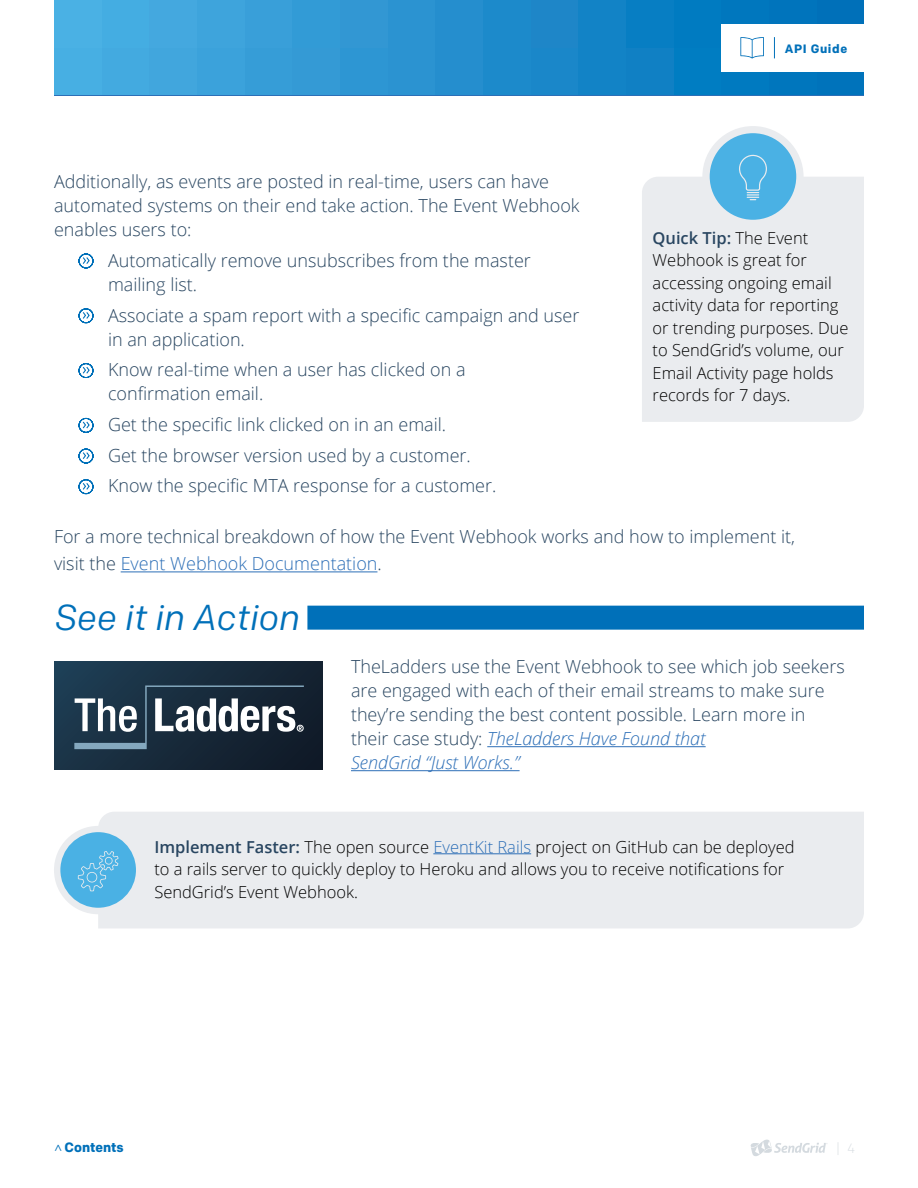
<style>
.page{position:relative;width:918px;height:1188px;background:#fff}
.page>*{position:absolute;margin:0;border:0;box-sizing:border-box;transform-origin:0 0}
.t1{font:italic 36px "Colfax";color:#0070b9}
.t2{font:300 18px/24px "Open Sans";color:#294661}
.t3{font:300 16.5px/22.5px "Open Sans";color:#000}
.t4{font:700 13.5px "Colfax";color:#0070b9}
.t5{font:300 13.5px "Colfax";color:#d4dadf}
.t6{font:13.5px "Colfax";color:#0070b9}
.t7{font:700 12.15px "Colfax";letter-spacing:.05em;color:#0070b9}
.s1{color:#2d6fb7}
.s2{font-weight:600;color:#294661}
.s3{font-style:italic;color:#2d6fb7}
</style>
<div class="page">
<div style="left:816px;top:48px;width:48px;height:47px;background:#0073bb"></div>
<div style="left:816px;top:0;width:48px;height:48px;background:#0070b9"></div>
<div style="left:769px;top:48px;width:47px;height:47px;background:#0076bd"></div>
<div style="left:769px;top:0;width:47px;height:48px;background:#0074bc"></div>
<div style="left:721px;top:48px;width:48px;height:47px;background:#007ac0"></div>
<div style="left:721px;top:0;width:48px;height:48px;background:#0077be"></div>
<div style="left:673px;top:48px;width:48px;height:47px;background:#007dc2"></div>
<div style="left:673px;top:0;width:48px;height:48px;background:#007bc1"></div>
<div style="left:626px;top:48px;width:47px;height:47px;background:#1080c4"></div>
<div style="left:626px;top:0;width:47px;height:48px;background:#077ec3"></div>
<div style="left:578px;top:48px;width:48px;height:47px;background:#1283c6"></div>
<div style="left:578px;top:0;width:48px;height:48px;background:#1283c6"></div>
<div style="left:530px;top:48px;width:48px;height:47px;background:#1a87c9"></div>
<div style="left:530px;top:0;width:48px;height:48px;background:#1e86c8"></div>
<div style="left:483px;top:48px;width:47px;height:47px;background:#1c8acb"></div>
<div style="left:483px;top:0;width:47px;height:48px;background:#1c8acb"></div>
<div style="left:435px;top:48px;width:48px;height:47px;background:#258ece"></div>
<div style="left:435px;top:0;width:48px;height:48px;background:#258ece"></div>
<div style="left:388px;top:48px;width:47px;height:47px;background:#2b93d1"></div>
<div style="left:388px;top:0;width:47px;height:48px;background:#2b93d1"></div>
<div style="left:340px;top:48px;width:48px;height:47px;background:#2d96d3"></div>
<div style="left:340px;top:0;width:48px;height:48px;background:#3297d3"></div>
<div style="left:292px;top:48px;width:48px;height:47px;background:#349ad5"></div>
<div style="left:292px;top:0;width:48px;height:48px;background:#329bd6"></div>
<div style="left:245px;top:48px;width:47px;height:47px;background:#369dd7"></div>
<div style="left:245px;top:0;width:47px;height:48px;background:#399fd9"></div>
<div style="left:197px;top:48px;width:48px;height:47px;background:#3ba2db"></div>
<div style="left:197px;top:0;width:48px;height:48px;background:#3ea4dc"></div>
<div style="left:149px;top:48px;width:48px;height:47px;background:#41a6dd"></div>
<div style="left:149px;top:0;width:48px;height:48px;background:#44a8df"></div>
<div style="left:102px;top:48px;width:47px;height:47px;background:#43aae0"></div>
<div style="left:102px;top:0;width:47px;height:48px;background:#44ade2"></div>
<div style="left:54px;top:48px;width:48px;height:47px;background:#47afe3"></div>
<div style="left:54px;top:0;width:48px;height:48px;background:#4ab1e4"></div>
<div style="left:721px;top:24px;width:145px;height:48px;background:#fff"></div>
<svg style="left:740px;top:37px;width:24px;height:21px"></svg>
<svg style="left:774px;top:37px;width:1px;height:21px"></svg>
<svg style="left:751px;top:1140px;width:77px;height:16px"></svg>
<hr style="left:487px;top:746px;width:219px;height:1px;background:#2d6fb7">
<hr style="left:351px;top:770px;width:169px;height:1px;background:#2d6fb7">
<hr style="left:121px;top:571px;width:256px;height:1px;background:#2d6fb7">
<svg style="left:78px;top:253px;width:16px;height:16px"></svg>
<svg style="left:78px;top:308px;width:16px;height:16px"></svg>
<svg style="left:78px;top:363px;width:16px;height:15px"></svg>
<svg style="left:78px;top:417px;width:16px;height:16px"></svg>
<svg style="left:78px;top:448px;width:16px;height:16px"></svg>
<svg style="left:78px;top:479px;width:16px;height:16px"></svg>
<div style="left:642px;top:177px;width:222px;height:245px;background:#eaecef"></div>
<div style="left:702px;top:126px;width:102px;height:101px;background:#eaecef;border-radius:50%"></div>
<div style="left:710px;top:133px;width:86px;height:87px;background:#4ab1e4;border-radius:50%"></div>
<svg style="left:739px;top:155px;width:28px;height:46px"></svg>
<div style="left:307px;top:606px;width:557px;height:24px;background:#0070b9"></div>
<div style="left:54px;top:662px;width:268px;height:107px;background:linear-gradient(to right,#1d3a4f,#121d2a)"></div>
<svg style="left:74px;top:685px;width:230px;height:64px"></svg>
<div style="left:98px;top:812px;width:766px;height:116px;background:#eaecef"></div>
<div style="left:54px;top:826px;width:88px;height:88px;background:#eaecef;border-radius:50%"></div>
<div style="left:60px;top:832px;width:76px;height:76px;background:#4ab1e4;border-radius:50%"></div>
<svg style="left:78px;top:851px;width:41px;height:40px"></svg>
<hr style="left:433px;top:853px;width:98px;height:1px;background:#2d6fb7">
<p class="t7" style="left:785px;top:41px;width:64px">API Guide</p>
<p class="t2" style="left:54px;top:169px;width:527px">Additionally, as events are posted in real-time, users can have automated systems on their end take action. The Event Webhook enables users to:</p>
<p class="t2" style="left:108px;top:248px;width:424px">Automatically remove unsubscribes from the master mailing list.</p>
<p class="t2" style="left:108px;top:303px;width:473px">Associate a spam report with a specific campaign and user in an application.</p>
<p class="t2" style="left:108px;top:357px;width:359px">Know real-time when a user has clicked on a confirmation email.</p>
<p class="t2" style="left:108px;top:409px;width:390px;line-height:30.8px">Get the specific link clicked on in an email.<br>Get the browser version used by a customer.<br>Know the specific MTA response for a customer.</p>
<p class="t2" style="left:54px;top:523px;width:743px;line-height:27px">For a more technical breakdown of how the Event Webhook works and how to implement it, visit the <span class="s1">Event Webhook Documentation</span>.</p>
<p class="t3" style="left:653px;top:226px;width:197px"><span class="s2">Quick Tip:</span> The Event<br>Webhook is great for accessing ongoing email activity data for reporting or trending purposes. Due to SendGrid’s volume, our<br>Email Activity page holds records for 7 days.</p>
<h1 class="t1" style="left:54px;top:595px;width:248px">See it in Action</h1>
<p class="t2" style="left:351px;top:654px;width:495px">TheLadders use the Event Webhook to see which job seekers are engaged with each of their email streams to make sure they’re sending the best content possible. Learn more in their case study: <span class="s3">TheLadders Have Found that<br>SendGrid “Just Works.”</span></p>
<p class="t3" style="left:154px;top:835px;width:642px"><span class="s2">Implement Faster:</span> The open source <span class="s1">EventKit Rails</span> project on GitHub can be deployed to a rails server to quickly deploy to Heroku and allows you to receive notifications for<br>SendGrid’s Event Webhook.</p>
<p class="t6" style="left:50px;top:1152px;width:9px;rotate:-90deg">&gt;</p>
<p class="t4" style="left:65px;top:1139px;width:61px">Contents</p>
<p class="t5" style="left:836px;top:1140px;width:21px">| 4</p>
</div>
